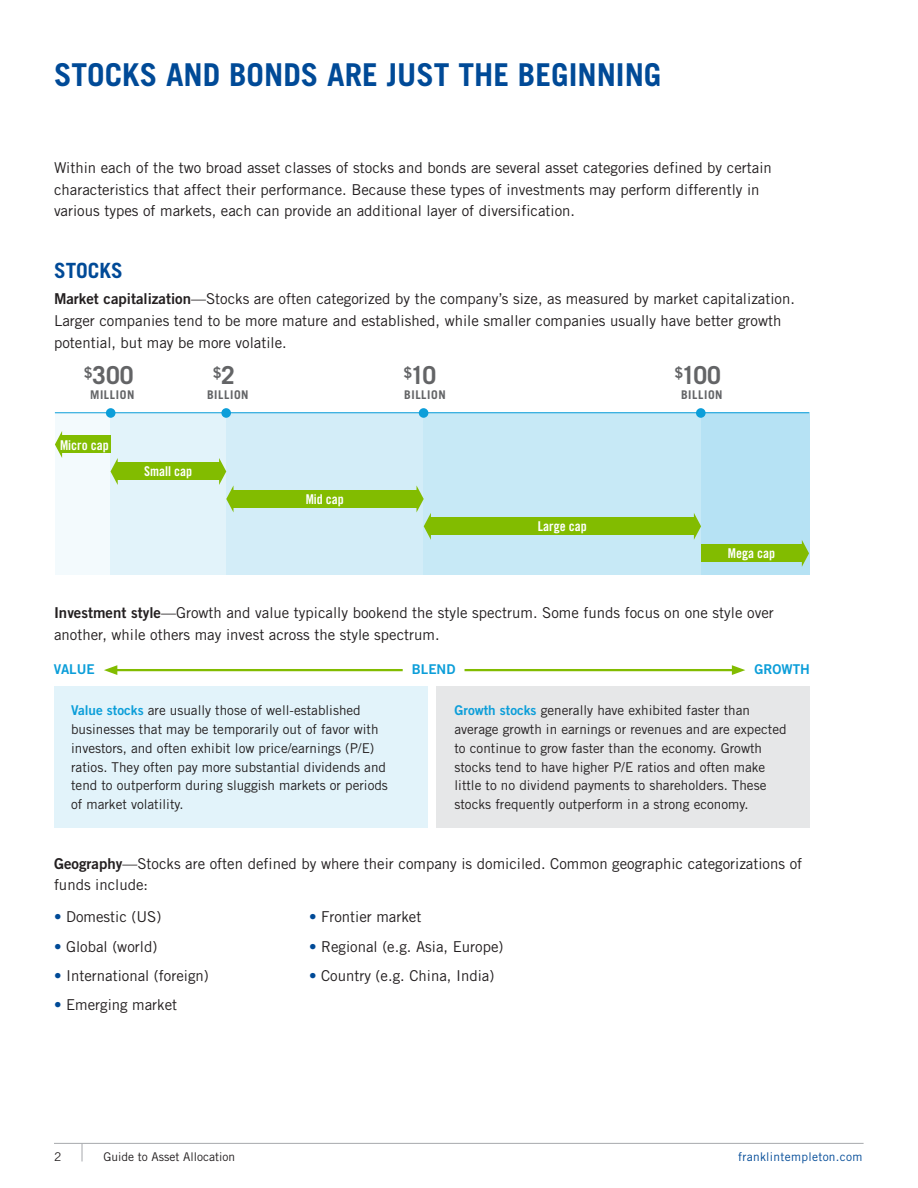
<style>
.page{position:relative;width:918px;height:1188px;background:#fff}
.page>*{position:absolute;margin:0;border:0;box-sizing:border-box;transform-origin:0 0}
.t1{font:700 31.5px "Trade Gothic LT Std";color:#004a97}
.t2{font:700 24.75px "Trade Gothic LT Std";color:#636466}
.t3{font:700 21px "Trade Gothic LT Std";color:#004a97}
.t4{font:15px/21.8px "Trade Gothic LT Std";color:#231f20}
.t5{font:700 15px "Trade Gothic LT Std";color:#636466}
.t6{font:13.5px/18.8px "Trade Gothic LT Std";color:#231f20}
.t7{font:13.5px "Trade Gothic LT Std Bd Cn 20";color:#fff}
.t8{font:13.5px "Trade Gothic LT Std Bd 2";color:#0c9ed9}
.t9{font:700 12px "Trade Gothic LT Std";letter-spacing:.05em;color:#636466}
.t10{font:12px "Trade Gothic LT Std";color:#231f20}
.t11{font:12px "Trade Gothic LT Std";letter-spacing:.025em;color:#004a97}
.s1{font-family:"Trade Gothic LT Std Bd 2"}
.s2{font-size:24.75px}
.s3{font-family:"Trade Gothic LT Std Bd 2";color:#0c9ed9}
.s4{color:#004a97}
</style>
<div class="page">
<hr style="left:54px;top:1143px;width:810px;height:1px;background:#a7a9ac">
<svg style="left:82px;top:1144px;width:1px;height:17px"></svg>
<div style="left:54px;top:686px;width:374px;height:142px;background:#e2f3fa"></div>
<div style="left:436px;top:686px;width:374px;height:142px;background:#e6e7e8"></div>
<hr style="left:465px;top:669px;width:271px;height:2px;background:#82bc00">
<svg style="left:732px;top:665px;width:13px;height:10px"></svg>
<hr style="left:113px;top:669px;width:290px;height:2px;background:#82bc00">
<svg style="left:104px;top:665px;width:13px;height:10px"></svg>
<div style="left:55px;top:413px;width:56px;height:162px;background:#f3fafd"></div>
<div style="left:111px;top:413px;width:115px;height:162px;background:#e2f3fa"></div>
<div style="left:226px;top:413px;width:198px;height:162px;background:#d3edf8"></div>
<div style="left:424px;top:413px;width:277px;height:162px;background:#c7e9f6"></div>
<div style="left:701px;top:413px;width:108px;height:162px;background:#b6e2f4"></div>
<div style="left:117px;top:462px;width:103px;height:18px;background:#82bc00"></div>
<svg style="left:111px;top:458px;width:7px;height:27px"></svg>
<div style="left:233px;top:490px;width:184px;height:18px;background:#82bc00"></div>
<svg style="left:219px;top:458px;width:14px;height:54px"></svg>
<div style="left:430px;top:517px;width:264px;height:18px;background:#82bc00"></div>
<svg style="left:694px;top:513px;width:7px;height:27px"></svg>
<svg style="left:417px;top:485px;width:14px;height:55px"></svg>
<svg style="left:802px;top:540px;width:7px;height:27px"></svg>
<div style="left:701px;top:544px;width:101px;height:18px;background:#82bc00"></div>
<div style="left:696px;top:408px;width:10px;height:10px;background:#0c9ed9;border-radius:50%"></div>
<div style="left:106px;top:408px;width:10px;height:10px;background:#0c9ed9;border-radius:50%"></div>
<div style="left:221px;top:408px;width:10px;height:10px;background:#0c9ed9;border-radius:50%"></div>
<div style="left:419px;top:408px;width:9px;height:10px;background:#0c9ed9;border-radius:50%"></div>
<hr style="left:55px;top:412px;width:754px;height:1px;background:#0c9ed9">
<div style="left:61px;top:435px;width:50px;height:18px;background:#82bc00"></div>
<svg style="left:55px;top:431px;width:7px;height:27px"></svg>
<h1 class="t1" style="left:54px;top:55px;width:609px">STOCKS AND BONDS ARE JUST THE BEGINNING</h1>
<p class="t4" style="left:54px;top:156px;width:719px">Within each of the two broad asset classes of stocks and bonds are several asset categories defined by certain characteristics that affect their performance. Because these types of investments may perform differently in various types of markets, each can provide an additional layer of diversification.</p>
<h3 class="t3" style="left:54px;top:257px;width:70px">STOCKS</h3>
<p class="t4" style="left:54px;top:288px;width:743px"><span class="s1">Market capitalization</span>—Stocks are often categorized by the company’s size, as measured by market capitalization.<br>Larger companies tend to be more mature and established, while smaller companies usually have better growth potential, but may be more volatile.</p>
<h2 class="t2" style="left:84px;top:360px;width:51px"><sup>$</sup>300</h2>
<p class="t9" style="left:90px;top:387px;width:46px">MILLION</p>
<p class="t5" style="left:213px;top:363px;width:23px">$<span class="s2">2</span></p>
<p class="t9" style="left:207px;top:387px;width:43px">BILLION</p>
<p class="t7" style="left:60px;top:437px;width:50px">Micro cap</p>
<p class="t7" style="left:144px;top:463px;width:49px">Small cap</p>
<p class="t7" style="left:306px;top:491px;width:40px">Mid cap</p>
<h2 class="t2" style="left:404px;top:360px;width:34px"><sup>$</sup>10</h2>
<p class="t9" style="left:404px;top:387px;width:43px">BILLION</p>
<p class="t7" style="left:538px;top:518px;width:50px">Large cap</p>
<h2 class="t2" style="left:675px;top:360px;width:48px"><sup>$</sup>100</h2>
<p class="t9" style="left:681px;top:387px;width:43px">BILLION</p>
<p class="t7" style="left:728px;top:545px;width:49px">Mega cap</p>
<p class="t4" style="left:54px;top:602px;width:721px"><span class="s1">Investment style</span>—Growth and value typically bookend the style spectrum. Some funds focus on one style over another, while others may invest across the style spectrum.</p>
<p class="t8" style="left:54px;top:661px;width:42px">VALUE</p>
<p class="t8" style="left:412px;top:661px;width:45px">BLEND</p>
<p class="t8" style="left:754px;top:661px;width:57px">GROWTH</p>
<p class="t6" style="left:71px;top:701px;width:318px"><span class="s3">Value stocks</span> are usually those of well-established businesses that may be temporarily out of favor with investors, and often exhibit low price/earnings (P/E) ratios. They often pay more substantial dividends and tend to outperform during sluggish markets or periods of market volatility.</p>
<p class="t6" style="left:454px;top:701px;width:334px"><span class="s3">Growth stocks</span> generally have exhibited faster than average growth in earnings or revenues and are expected to continue to grow faster than the economy. Growth stocks tend to have higher P/E ratios and often make little to no dividend payments to shareholders. These stocks frequently outperform in a strong economy.</p>
<p class="t4" style="left:54px;top:852px;width:750px"><span class="s1">Geography</span>—Stocks are often defined by where their company is domiciled. Common geographic categorizations of funds include:</p>
<p class="t4" style="left:54px;top:906px;width:109px"><span class="s4">•</span> Domestic (US)</p>
<p class="t4" style="left:54px;top:935px;width:105px"><span class="s4">•</span> Global (world)</p>
<p class="t4" style="left:54px;top:965px;width:156px"><span class="s4">•</span> International (foreign)</p>
<p class="t4" style="left:54px;top:994px;width:125px"><span class="s4">•</span> Emerging market</p>
<p class="t4" style="left:309px;top:906px;width:114px"><span class="s4">•</span> Frontier market</p>
<p class="t4" style="left:309px;top:935px;width:196px"><span class="s4">•</span> Regional (e.g. Asia, Europe)</p>
<p class="t4" style="left:309px;top:965px;width:187px"><span class="s4">•</span> Country (e.g. China, India)</p>
<p class="t10" style="left:54px;top:1149px;width:9px">2</p>
<p class="t10" style="left:104px;top:1149px;width:133px">Guide to Asset Allocation</p>
<p class="t11" style="left:738px;top:1149px;width:126px">franklintempleton.com</p>
</div>
